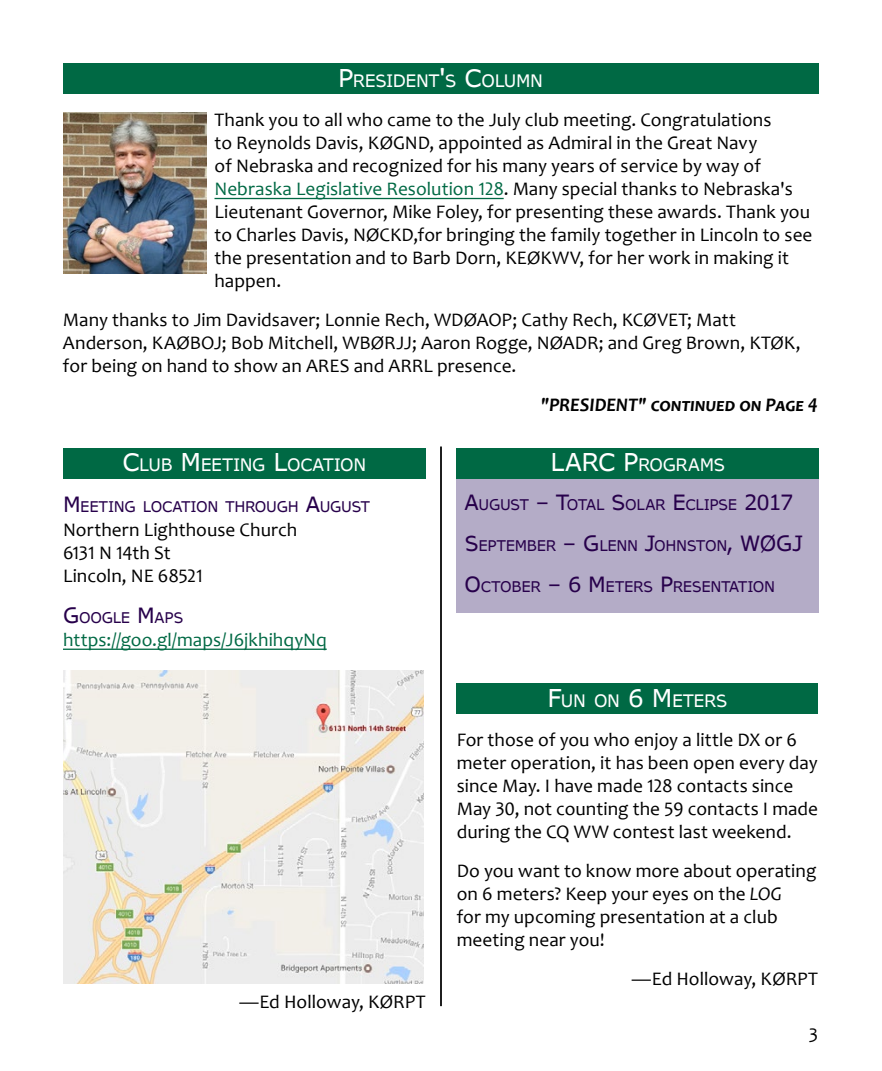
<style>
.page{position:relative;width:882px;height:1071px;background:#fff}
.page>*{position:absolute;margin:0;border:0;box-sizing:border-box;transform-origin:0 0}
.t1{font:19.25px/23.1px "Candara";letter-spacing:.005em;color:#000}
.t2{font:19.25px "Candara";letter-spacing:.005em;color:#006944}
.t3{font:italic 700 19.25px "Candara";letter-spacing:-.01em;color:#000}
.t4{font:17.15px "AP Hont";letter-spacing:-.02em;color:#fff}
.t5{font:14.7px "AP Hont";letter-spacing:-.015em;color:#27004b}
.s1{font-size:24.5px}
.s2{color:#006944}
.s3{font-size:21px}
.s4{font-style:italic}
</style>
<div class="page">
<div style="left:63px;top:63px;width:755px;height:31px;background:#006944"></div>
<hr style="left:215px;top:198px;width:289px;height:1px;background:#006944">
<img style="left:63px;top:112px;width:144px;height:162px">
<div style="left:63px;top:448px;width:363px;height:31px;background:#006944"></div>
<hr style="left:63px;top:649px;width:264px;height:1px;background:#006944">
<img style="left:63px;top:671px;width:361px;height:313px">
<div style="left:457px;top:479px;width:362px;height:134px;background:#b4acc7"></div>
<div style="left:457px;top:448px;width:362px;height:31px;background:#006944"></div>
<hr style="left:440px;top:447px;width:2px;height:559px;background:#000">
<div style="left:457px;top:683px;width:361px;height:31px;background:#006944"></div>
<p class="t4" style="left:338px;top:68px;width:206px"><span class="s1">P</span>RESIDENT<span class="s1">'</span>S <span class="s1">C</span>OLUM N</p>
<p class="t1" style="left:215px;top:108px;width:600px">Thank you to all who came to the July club meeting. Congratulations<br>to Reynolds Davis, KØGND, appointed as Admiral in the Great Navy<br>of Nebraska and recognized for his many years of service by way of <span class="s2">Nebraska Legislative Resolution 128</span>. Many special thanks to Nebraska's Lieutenant Governor, Mike Foley, for presenting these awards. Thank you to Charles Davis, NØCKD,for bringing the family together in Lincoln to see the presentation and to Barb Dorn, KEØKWV, for her work in making it happen.</p>
<p class="t1" style="left:63px;top:308px;width:739px">Many thanks to Jim Davidsaver; Lonnie Rech, WDØAOP; Cathy Rech, KCØVET; Matt<br>Anderson, KAØBOJ; Bob Mitchell, WBØRJJ; Aaron Rogge, NØADR; and Greg Brown, KTØK, for being on hand to show an ARES and ARRL presence.</p>
<p class="t3" style="left:541px;top:393px;width:279px">"PRESIDENT" continued on Page 4</p>
<p class="t4" style="left:123px;top:453px;width:245px"><span class="s1">C</span>LUB <span class="s1">M</span>EETING <span class="s1">L</span>OCATION</p>
<p class="t5" style="left:63px;top:497px;width:309px"><span class="s3">M</span>EETING LOCATION THROUGH <span class="s3">A</span>UGUST</p>
<p class="t1" style="left:63px;top:518px;width:236px">Northern Lighthouse Church<br>6131 N 14th St<br>Lincoln, NE 68521</p>
<p class="t5" style="left:63px;top:607px;width:122px"><span class="s3">G</span> OOGLE <span class="s3">M</span>APS</p>
<p class="t2" style="left:63px;top:627px;width:265px">https://goo.gl/maps/J6jkhihqyNq</p>
<p class="t1" style="left:240px;top:990px;width:188px">—Ed Holloway, KØRPT</p>
<p class="t4" style="left:550px;top:453px;width:176px"><span class="s1">LARC P</span>ROGRAM S</p>
<p class="t5" style="left:465px;top:494px;width:330px"><span class="s3">A</span>UGUST <span class="s3">– T</span>OTAL <span class="s3">S</span>OLAR <span class="s3">E</span>CLIPSE <span class="s3">2017</span></p>
<p class="t5" style="left:465px;top:535px;width:339px"><span class="s3">S</span>EPTEM BER <span class="s3">– G</span> LENN <span class="s3">J</span>OHNSTON<span class="s3">, WØGJ</span></p>
<p class="t5" style="left:465px;top:576px;width:312px"><span class="s3">O</span>CTOBER <span class="s3">– 6 M</span>ETERS <span class="s3">P</span>RESENTATION</p>
<p class="t4" style="left:547px;top:688px;width:182px"><span class="s1">F</span>UN ON <span class="s1">6 M</span>ETERS</p>
<p class="t1" style="left:457px;top:728px;width:363px">For those of you who enjoy a little DX or 6 meter operation, it has been open every day since May. I have made 128 contacts since May 30, not counting the 59 contacts I made during the CQ WW contest last weekend.</p>
<p class="t1" style="left:457px;top:859px;width:361px">Do you want to know more about operating on 6 meters? Keep your eyes on the <span class="s4">LOG<br></span>for my upcoming presentation at a club meeting near you!</p>
<p class="t1" style="left:632px;top:967px;width:188px">—Ed Holloway, KØRPT</p>
<p class="t1" style="left:809px;top:1023px;width:11px">3</p>
</div>
